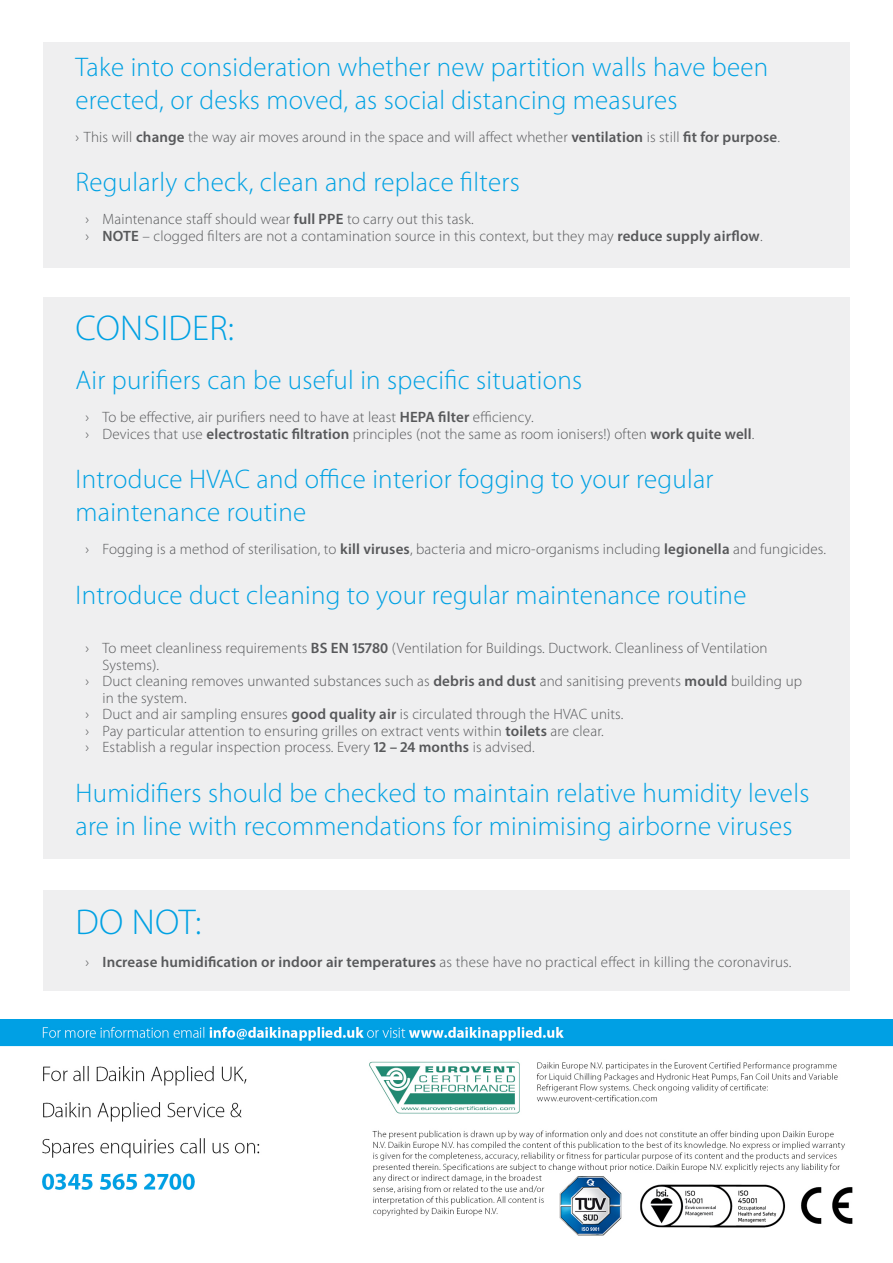
<style>
.page{position:relative;width:893px;height:1263px;background:#fff}
.page>*{position:absolute;margin:0;border:0;box-sizing:border-box;transform-origin:0 0}
.product_subheadline{font:300 36px "Myriad Pro";letter-spacing:.01em;color:#00a1e3}
.product_subheadline-2{font:300 27px/33px "Myriad Pro";letter-spacing:.01em;color:#00a1e3}
.t1{font:300 15px/16.5px "Myriad Pro";letter-spacing:.01em;color:#57585a}
.s1{font-weight:600}
</style>
<div class="page">
<div style="left:43px;top:890px;width:806px;height:101px;background:#efeff0"></div>
<div style="left:43px;top:297px;width:807px;height:562px;background:#efeff0"></div>
<div style="left:43px;top:42px;width:807px;height:225px;background:#efeff0"></div>
<img style="left:0;top:1019px;width:893px;height:217px">
<p class="product_subheadline-2" style="left:75px;top:50px;width:694px">Take into consideration whether new partition walls have been erected, or desks moved, as social distancing measures</p>
<p class="t1" style="left:75px;top:128px;width:706px">› This will <span class="s1">change</span> the way air moves around in the space and will affect whether <span class="s1">ventilation</span> is still <span class="s1">fit for purpose</span>.</p>
<p class="product_subheadline-2" style="left:75px;top:165px;width:446px">Regularly check, clean and replace filters</p>
<p class="t1" style="left:85px;top:211px;width:390px">› Maintenance staff should wear <span class="s1">full PPE</span> to carry out this task.</p>
<p class="t1" style="left:85px;top:227px;width:679px">› <span class="s1">NOTE</span> – clogged filters are not a contamination source in this context, but they may <span class="s1">reduce supply airflow</span>.</p>
<p class="product_subheadline" style="left:75px;top:306px;width:160px">CONSIDER:</p>
<p class="product_subheadline-2" style="left:75px;top:363px;width:508px">Air purifiers can be useful in specific situations</p>
<p class="t1" style="left:85px;top:409px;width:450px">› To be effective, air purifiers need to have at least <span class="s1">HEPA filter</span> efficiency.</p>
<p class="t1" style="left:85px;top:425px;width:671px">› Devices that use <span class="s1">electrostatic filtration</span> principles (not the same as room ionisers!) often <span class="s1">work quite well</span>.</p>
<p class="product_subheadline-2" style="left:75px;top:462px;width:640px">Introduce HVAC and office interior fogging to your regular maintenance routine</p>
<p class="t1" style="left:85px;top:541px;width:742px">› Fogging is a method of sterilisation, to <span class="s1">kill viruses</span>, bacteria and micro-organisms including <span class="s1">legionella</span> and fungicides.</p>
<p class="product_subheadline-2" style="left:75px;top:578px;width:672px">Introduce duct cleaning to your regular maintenance routine</p>
<p class="t1" style="left:102px;top:640px;width:667px;text-indent:-17px">› To meet cleanliness requirements <span class="s1">BS EN 15780</span> (Ventilation for Buildings. Ductwork. Cleanliness of Ventilation<br>Systems).</p>
<p class="t1" style="left:102px;top:673px;width:701px;text-indent:-17px">› Duct cleaning removes unwanted substances such as <span class="s1">debris and dust</span> and sanitising prevents <span class="s1">mould</span> building up in the system.</p>
<p class="t1" style="left:85px;top:706px;width:539px">› Duct and air sampling ensures <span class="s1">good quality air</span> is circulated through the HVAC units.</p>
<p class="t1" style="left:85px;top:722px;width:520px">› Pay particular attention to ensuring grilles on extract vents within <span class="s1">toilets</span> are clear.</p>
<p class="t1" style="left:85px;top:739px;width:451px">› Establish a regular inspection process. Every <span class="s1">12 – 24 months</span> is advised.</p>
<p class="product_subheadline-2" style="left:75px;top:776px;width:735px">Humidifiers should be checked to maintain relative humidity levels are in line with recommendations for minimising airborne viruses</p>
<p class="product_subheadline" style="left:75px;top:900px;width:128px">DO NOT:</p>
<p class="t1" style="left:85px;top:953px;width:707px">› <span class="s1">Increase humidification or indoor air temperatures</span> as these have no practical effect in killing the coronavirus.</p>
</div>
